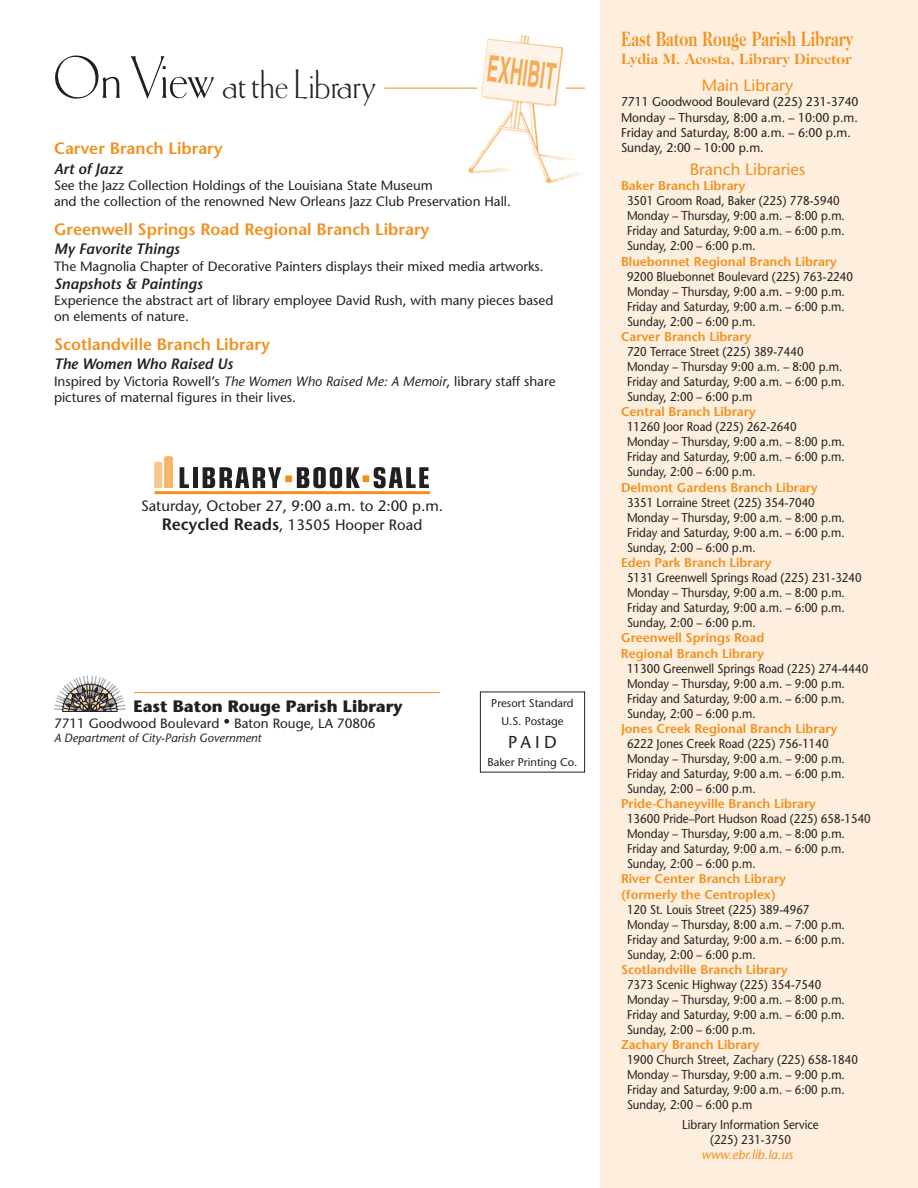
<style>
.page{position:relative;width:918px;height:1188px;background:#fff}
.page>*{position:absolute;margin:0;border:0;box-sizing:border-box;transform-origin:0 0}
.t1{font:36px "OPTI Cuento";color:#231f20}
.t2{font:700 21px "Caslon Two Twenty Four";color:#f38f1d;scale:.74 1}
.t3{font:17.25px "Stone Sans";color:#231f20}
.t4{font:600 16.5px "Stone Sans";color:#f38f1d}
.t5{font:700 16.5px "Stone Sans";color:#231f20}
.t6{font:16.5px "Stone Sans";color:#f38f1d}
.t7{font:15px/19.5px "Stone Sans";color:#231f20;text-align:center}
.t8{font:italic 600 15px "Stone Sans";color:#231f20}
.t9{font:700 15px "Caslon Two Twenty Four";color:#f38f1d}
.t10{font:13.5px/16.2px "Stone Sans";color:#231f20}
.t11{font:12.75px/15px "Stone Sans";color:#231f20;scale:.9 1}
.t12{font:600 12.75px/15.3px "Stone Sans";color:#f38f1d}
.t13{font:12.75px/15.3px "Stone Sans";color:#231f20;scale:.95 1}
.t14{font:italic 12.75px "Stone Sans";color:#f38f1d}
.t15{font:italic 12px "Stone Sans";color:#231f20}
.t16{font:11.25px/18px "Stone Sans";color:#231f20;text-align:center}
.s1{font-size:52.5px}
.s2{font-style:italic}
.s3{font-weight:600;font-size:16.5px}
</style>
<div class="page">
<img style="left:450px;top:35px;width:134px;height:149px">
<div style="left:600px;top:0;width:318px;height:1188px;background:#fdeedd"></div>
<hr style="left:384px;top:88px;width:93px;height:1px;background:#f38f1d">
<svg style="left:566px;top:88px;width:19px;height:1px"></svg>
<svg style="left:54px;top:676px;width:72px;height:36px"></svg>
<hr style="left:134px;top:692px;width:306px;height:1px;background:#f38f1d">
<div style="left:480px;top:692px;width:105px;height:80px;border:1px solid #231f20"></div>
<svg style="left:180px;top:467px;width:9px;height:21px"></svg>
<div style="left:193px;top:467px;width:5px;height:21px;background:#231f20"></div>
<svg style="left:203px;top:467px;width:88px;height:21px"></svg>
<div style="left:285px;top:475px;width:7px;height:7px;border:1px solid #f38f1d"></div>
<svg style="left:297px;top:467px;width:132px;height:21px"></svg>
<svg style="left:154px;top:456px;width:19px;height:32px"></svg>
<hr style="left:154px;top:491px;width:276px;height:3px;background:#f38f1d">
<h1 class="t1" style="left:51px;top:61px;width:325px"><span class="s1">On View</span> at the Library</h1>
<p class="t4" style="left:54px;top:138px;width:170px">Carver Branch Library</p>
<p class="t8" style="left:54px;top:159px;width:71px">Art of Jazz</p>
<p class="t10" style="left:54px;top:177px;width:459px">See the Jazz Collection Holdings of the Louisiana State Museum<br>and the collection of the renowned New Orleans Jazz Club Preservation Hall.</p>
<p class="t4" style="left:54px;top:219px;width:377px">Greenwell Springs Road Regional Branch Library</p>
<p class="t8" style="left:54px;top:240px;width:127px">My Favorite Things</p>
<p class="t10" style="left:54px;top:258px;width:491px">The Magnolia Chapter of Decorative Painters displays their mixed media artworks.</p>
<p class="t8" style="left:54px;top:274px;width:150px">Snapshots &amp; Paintings</p>
<p class="t10" style="left:54px;top:292px;width:501px">Experience the abstract art of library employee David Rush, with many pieces based on elements of nature.</p>
<p class="t4" style="left:54px;top:334px;width:217px">Scotlandville Branch Library</p>
<p class="t8" style="left:54px;top:355px;width:181px">The Women Who Raised Us</p>
<p class="t10" style="left:54px;top:373px;width:503px">Inspired by Victoria Rowell’s <span class="s2">The Women Who Raised Me: A Memoir</span>, library staff share pictures of maternal figures in their lives.</p>
<p class="t7" style="left:141px;top:496px;width:304px">Saturday, October 27, 9:00 a.m. to 2:00 p.m.<br><span class="s3">Recycled Reads</span>, 13505 Hooper Road</p>
<p class="t5" style="left:133px;top:696px;width:271px">East Baton Rouge Parish Library</p>
<p class="t10" style="left:54px;top:715px;width:323px">7711 Goodwood Boulevard • Baton Rouge, LA 70806</p>
<p class="t15" style="left:54px;top:731px;width:209px">A Department of City-Parish Government</p>
<p class="t16" style="left:491px;top:694px;width:84px">Presort Standard<br>U.S. Postage</p>
<h3 class="t3" style="left:508px;top:731px;width:50px">PAID</h3>
<p class="t16" style="left:488px;top:753px;width:91px">Baker Printing Co.</p>
<h2 class="t2" style="left:621px;top:26px;width:315px">East Baton Rouge Parish Library</h2>
<p class="t9" style="left:621px;top:50px;width:232px">Lydia M. Acosta, Library Director</p>
<p class="t6" style="left:702px;top:75px;width:93px">Main Library</p>
<p class="t13" style="left:621px;top:94px;width:252px">7711 Goodwood Boulevard (225) 231-3740<br>Monday – Thursday, 8:00 a.m. – 10:00 p.m.<br>Friday and Saturday, 8:00 a.m. – 6:00 p.m.<br>Sunday, 2:00 – 10:00 p.m.</p>
<p class="t6" style="left:690px;top:159px;width:117px">Branch Libraries</p>
<p class="t12" style="left:621px;top:178px;width:126px">Baker Branch Library</p>
<p class="t11" style="left:627px;top:193px;width:244px">3501 Groom Road, Baker (225) 778-5940<br>Monday – Thursday, 9:00 a.m. – 8:00 p.m.<br>Friday and Saturday, 9:00 a.m. – 6:00 p.m.<br>Sunday, 2:00 – 6:00 p.m.</p>
<p class="t12" style="left:621px;top:253px;width:217px">Bluebonnet Regional Branch Library</p>
<p class="t11" style="left:627px;top:269px;width:253px">9200 Bluebonnet Boulevard (225) 763-2240<br>Monday – Thursday, 9:00 a.m. – 9:00 p.m.<br>Friday and Saturday, 9:00 a.m. – 6:00 p.m.<br>Sunday, 2:00 – 6:00 p.m.</p>
<p class="t12" style="left:621px;top:329px;width:132px">Carver Branch Library</p>
<p class="t11" style="left:627px;top:344px;width:244px">720 Terrace Street (225) 389-7440<br>Monday – Thursday 9:00 a.m. – 8:00 p.m.<br>Friday and Saturday, 9:00 a.m. – 6:00 p.m.<br>Sunday, 2:00 – 6:00 p.m</p>
<p class="t12" style="left:621px;top:404px;width:136px">Central Branch Library</p>
<p class="t11" style="left:627px;top:419px;width:244px">11260 Joor Road (225) 262-2640<br>Monday – Thursday, 9:00 a.m. – 8:00 p.m.<br>Friday and Saturday, 9:00 a.m. – 6:00 p.m.<br>Sunday, 2:00 – 6:00 p.m.</p>
<p class="t12" style="left:621px;top:479px;width:198px">Delmont Gardens Branch Library</p>
<p class="t11" style="left:627px;top:495px;width:244px">3351 Lorraine Street (225) 354-7040<br>Monday – Thursday, 9:00 a.m. – 8:00 p.m.<br>Friday and Saturday, 9:00 a.m. – 6:00 p.m.<br>Sunday, 2:00 – 6:00 p.m.</p>
<p class="t12" style="left:621px;top:555px;width:152px">Eden Park Branch Library</p>
<p class="t11" style="left:627px;top:570px;width:262px">5131 Greenwell Springs Road (225) 231-3240<br>Monday – Thursday, 9:00 a.m. – 8:00 p.m.<br>Friday and Saturday, 9:00 a.m. – 6:00 p.m.<br>Sunday, 2:00 – 6:00 p.m.</p>
<p class="t12" style="left:621px;top:630px;width:145px">Greenwell Springs Road<br>Regional Branch Library</p>
<p class="t11" style="left:627px;top:660px;width:270px">11300 Greenwell Springs Road (225) 274-4440<br>Monday – Thursday, 9:00 a.m. – 9:00 p.m.<br>Friday and Saturday, 9:00 a.m. – 6:00 p.m.<br>Sunday, 2:00 – 6:00 p.m.</p>
<p class="t12" style="left:621px;top:721px;width:218px">Jones Creek Regional Branch Library</p>
<p class="t11" style="left:627px;top:736px;width:244px">6222 Jones Creek Road (225) 756-1140<br>Monday – Thursday, 9:00 a.m. – 9:00 p.m.<br>Friday and Saturday, 9:00 a.m. – 6:00 p.m.<br>Sunday, 2:00 – 6:00 p.m.</p>
<p class="t12" style="left:621px;top:796px;width:196px">Pride-Chaneyville Branch Library</p>
<p class="t11" style="left:627px;top:811px;width:272px">13600 Pride–Port Hudson Road (225) 658-1540<br>Monday – Thursday, 9:00 a.m. – 8:00 p.m.<br>Friday and Saturday, 9:00 a.m. – 6:00 p.m.<br>Sunday, 2:00 – 6:00 p.m.</p>
<p class="t12" style="left:621px;top:871px;width:167px">River Center Branch Library (formerly the Centroplex)</p>
<p class="t11" style="left:627px;top:902px;width:244px">120 St. Louis Street (225) 389-4967<br>Monday – Thursday, 8:00 a.m. – 7:00 p.m.<br>Friday and Saturday, 9:00 a.m. – 6:00 p.m.<br>Sunday, 2:00 – 6:00 p.m.</p>
<p class="t12" style="left:621px;top:962px;width:168px">Scotlandville Branch Library</p>
<p class="t11" style="left:627px;top:977px;width:244px">7373 Scenic Highway (225) 354-7540<br>Monday – Thursday, 9:00 a.m. – 8:00 p.m.<br>Friday and Saturday, 9:00 a.m. – 6:00 p.m.<br>Sunday, 2:00 – 6:00 p.m.</p>
<p class="t12" style="left:621px;top:1037px;width:140px">Zachary Branch Library</p>
<p class="t11" style="left:627px;top:1052px;width:258px">1900 Church Street, Zachary (225) 658-1840<br>Monday – Thursday, 9:00 a.m. – 9:00 p.m.<br>Friday and Saturday, 9:00 a.m. – 6:00 p.m.<br>Sunday, 2:00 – 6:00 p.m</p>
<p class="t11" style="left:682px;top:1117px;width:153px;text-align:center">Library Information Service (225) 231-3750</p>
<p class="t14" style="left:702px;top:1147px;width:93px">www.ebr.lib.la.us</p>
</div>
